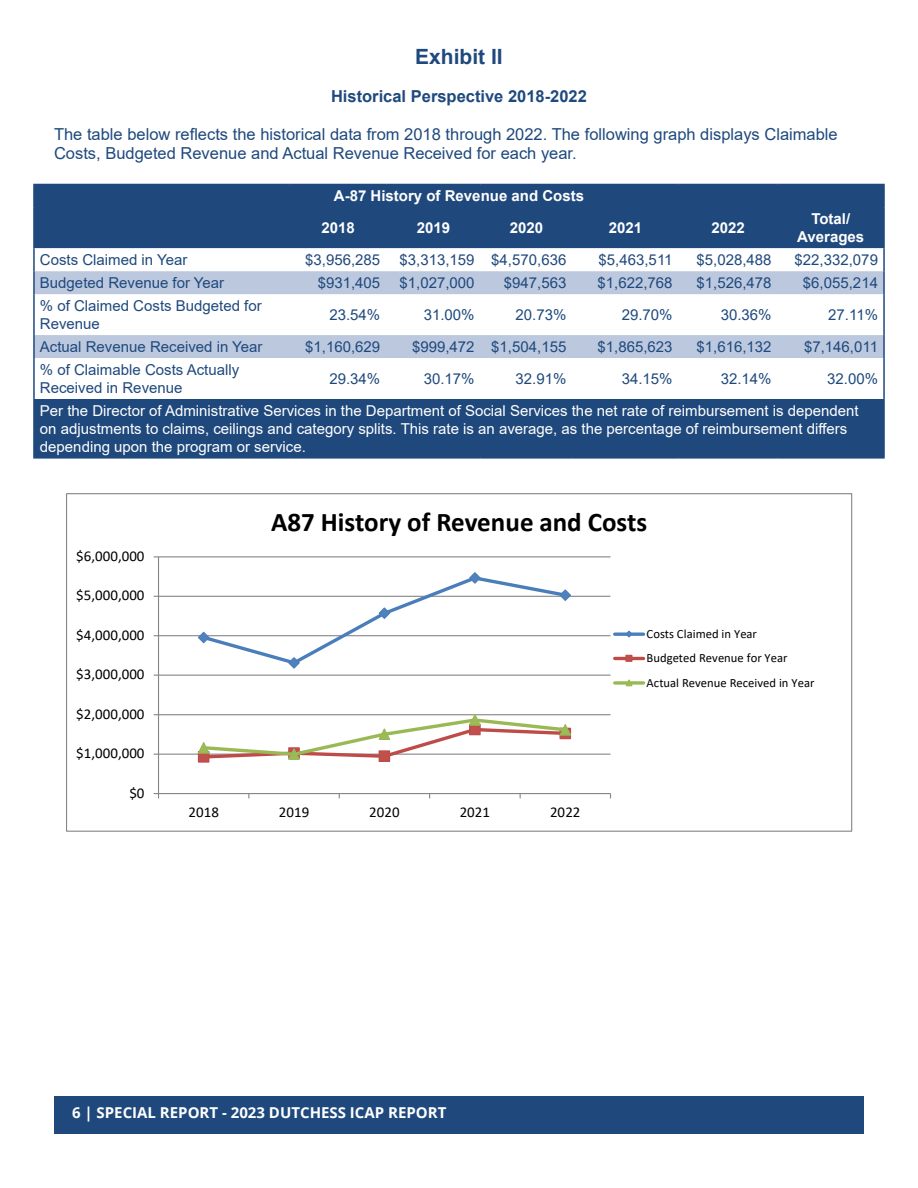
<style>
.page{position:relative;width:918px;height:1188px;background:#fff}
.page>*{position:absolute;margin:0;border:0;box-sizing:border-box;transform-origin:0 0}
.t1{font:700 27px "Calibri";color:#000}
.t2{font:700 21px "Arial";color:#1f497d}
.t3{font:16.5px/19px "Arial";color:#1f497d}
.t4{font:700 16.5px "Arial";color:#1f497d}
.t5{font:15px/18px "Arial";color:#1f497d}
.t6{font:15px/18px "Arial";color:#fff}
.t7{font:15px "Calibri";color:#000}
.t8{font:700 15px/18px "Arial";color:#fff;text-align:center}
.t9{font:700 15px "Open Sans";color:#fff}
.t10{font:12.6px/24.5px "Calibri";color:#000}
</style>
<div class="page">
<div style="left:54px;top:1096px;width:810px;height:38px;background:#1f497d"></div>
<div style="left:35px;top:185px;width:848px;height:272px;background:#1f497d"></div>
<svg style="left:35px;top:248px;width:848px;height:151px"></svg>
<svg style="left:35px;top:271px;width:848px;height:87px;fill:#bcc8de"></svg>
<hr style="left:33px;top:184px;width:257px;height:1px;background:#1f497d">
<hr style="left:33px;top:185px;width:2px;height:22px;background:#1f497d">
<hr style="left:290px;top:184px;width:96px;height:1px;background:#1f497d">
<hr style="left:386px;top:184px;width:95px;height:1px;background:#1f497d">
<hr style="left:481px;top:184px;width:91px;height:1px;background:#1f497d">
<hr style="left:572px;top:184px;width:107px;height:1px;background:#1f497d">
<hr style="left:679px;top:184px;width:99px;height:1px;background:#1f497d">
<hr style="left:778px;top:184px;width:107px;height:1px;background:#1f497d">
<hr style="left:883px;top:185px;width:2px;height:22px;background:#1f497d">
<hr style="left:33px;top:207px;width:2px;height:41px;background:#1f497d">
<hr style="left:883px;top:207px;width:2px;height:41px;background:#1f497d">
<hr style="left:33px;top:248px;width:2px;height:23px;background:#1f497d">
<hr style="left:883px;top:248px;width:2px;height:23px;background:#1f497d">
<hr style="left:33px;top:271px;width:2px;height:23px;background:#1f497d">
<hr style="left:883px;top:271px;width:2px;height:23px;background:#1f497d">
<hr style="left:33px;top:294px;width:2px;height:41px;background:#1f497d">
<hr style="left:883px;top:294px;width:2px;height:41px;background:#1f497d">
<hr style="left:33px;top:335px;width:2px;height:23px;background:#1f497d">
<hr style="left:883px;top:335px;width:2px;height:23px;background:#1f497d">
<hr style="left:33px;top:358px;width:2px;height:41px;background:#1f497d">
<hr style="left:883px;top:358px;width:2px;height:41px;background:#1f497d">
<hr style="left:33px;top:399px;width:2px;height:58px;background:#1f497d">
<hr style="left:883px;top:399px;width:2px;height:58px;background:#1f497d">
<hr style="left:33px;top:457px;width:257px;height:2px;background:#1f497d">
<hr style="left:290px;top:457px;width:96px;height:2px;background:#1f497d">
<hr style="left:386px;top:457px;width:95px;height:2px;background:#1f497d">
<hr style="left:481px;top:457px;width:91px;height:2px;background:#1f497d">
<hr style="left:572px;top:457px;width:107px;height:2px;background:#1f497d">
<hr style="left:679px;top:457px;width:99px;height:2px;background:#1f497d">
<hr style="left:778px;top:457px;width:107px;height:2px;background:#1f497d">
<hr style="left:159px;top:754px;width:452px;height:1px;background:#868686">
<hr style="left:159px;top:714px;width:452px;height:1px;background:#868686">
<hr style="left:159px;top:675px;width:452px;height:1px;background:#868686">
<hr style="left:159px;top:635px;width:452px;height:1px;background:#868686">
<hr style="left:159px;top:596px;width:452px;height:1px;background:#868686">
<hr style="left:159px;top:556px;width:452px;height:1px;background:#868686">
<hr style="left:158px;top:557px;width:1px;height:237px;background:#868686">
<hr style="left:159px;top:793px;width:452px;height:1px;background:#868686">
<svg style="left:154px;top:793px;width:5px;height:5px"></svg>
<svg style="left:197px;top:572px;width:375px;height:97px"></svg>
<div style="left:198px;top:751px;width:11px;height:12px;border:1px solid #be4b48"></div>
<div style="left:379px;top:750px;width:11px;height:12px;border:1px solid #be4b48"></div>
<svg style="left:197px;top:714px;width:375px;height:47px"></svg>
<svg style="left:615px;top:632px;width:29px;height:4px"></svg>
<svg style="left:625px;top:630px;width:9px;height:8px"></svg>
<hr style="left:615px;top:657px;width:29px;height:3px;background:#be4b48">
<div style="left:625px;top:655px;width:7px;height:7px;background:#c0504d;border:1px solid #be4b48"></div>
<svg style="left:615px;top:681px;width:29px;height:4px"></svg>
<svg style="left:624px;top:679px;width:10px;height:8px"></svg>
<p class="t2" style="left:415px;top:42px;width:89px">Exhibit II</p>
<p class="t4" style="left:331px;top:84px;width:257px">Historical Perspective 2018-2022</p>
<p class="t3" style="left:54px;top:124px;width:785px">The table below reflects the historical data from 2018 through 2022. The following graph displays Claimable<br>Costs, Budgeted Revenue and Actual Revenue Received for each year.</p>
<p class="t8" style="left:334px;top:187px;width:252px">A-87 History of Revenue and Costs</p>
<p class="t8" style="left:321px;top:219px;width:35px">2018</p>
<p class="t8" style="left:417px;top:219px;width:35px">2019</p>
<p class="t8" style="left:510px;top:219px;width:35px">2020</p>
<p class="t8" style="left:609px;top:219px;width:35px">2021</p>
<p class="t8" style="left:711px;top:219px;width:35px">2022</p>
<p class="t8" style="left:797px;top:210px;width:68px">Total/<br>Averages</p>
<p class="t5" style="left:40px;top:251px;width:149px">Costs Claimed in Year</p>
<p class="t5" style="left:305px;top:251px;width:77px">$3,956,285</p>
<p class="t5" style="left:400px;top:251px;width:77px">$3,313,159</p>
<p class="t5" style="left:491px;top:251px;width:77px">$4,570,636</p>
<p class="t5" style="left:599px;top:251px;width:75px">$5,463,511</p>
<p class="t5" style="left:697px;top:251px;width:77px">$5,028,488</p>
<p class="t5" style="left:795px;top:251px;width:85px">$22,332,079</p>
<p class="t5" style="left:40px;top:274px;width:186px">Budgeted Revenue for Year</p>
<p class="t5" style="left:318px;top:274px;width:64px">$931,405</p>
<p class="t5" style="left:400px;top:274px;width:77px">$1,027,000</p>
<p class="t5" style="left:504px;top:274px;width:64px">$947,563</p>
<p class="t5" style="left:598px;top:274px;width:77px">$1,622,768</p>
<p class="t5" style="left:697px;top:274px;width:77px">$1,526,478</p>
<p class="t5" style="left:803px;top:274px;width:77px">$6,055,214</p>
<p class="t5" style="left:40px;top:297px;width:223px">% of Claimed Costs Budgeted for<br>Revenue</p>
<p class="t5" style="left:329px;top:306px;width:52px">23.54%</p>
<p class="t5" style="left:424px;top:306px;width:52px">31.00%</p>
<p class="t5" style="left:516px;top:306px;width:52px">20.73%</p>
<p class="t5" style="left:622px;top:306px;width:52px">29.70%</p>
<p class="t5" style="left:721px;top:306px;width:52px">30.36%</p>
<p class="t5" style="left:828px;top:306px;width:51px">27.11%</p>
<p class="t5" style="left:40px;top:338px;width:224px">Actual Revenue Received in Year</p>
<p class="t5" style="left:305px;top:338px;width:77px">$1,160,629</p>
<p class="t5" style="left:412px;top:338px;width:64px">$999,472</p>
<p class="t5" style="left:491px;top:338px;width:77px">$1,504,155</p>
<p class="t5" style="left:598px;top:338px;width:77px">$1,865,623</p>
<p class="t5" style="left:697px;top:338px;width:77px">$1,616,132</p>
<p class="t5" style="left:804px;top:338px;width:75px">$7,146,011</p>
<p class="t5" style="left:40px;top:361px;width:201px">% of Claimable Costs Actually<br>Received in Revenue</p>
<p class="t5" style="left:329px;top:370px;width:52px">29.34%</p>
<p class="t5" style="left:424px;top:370px;width:52px">30.17%</p>
<p class="t5" style="left:516px;top:370px;width:52px">32.91%</p>
<p class="t5" style="left:622px;top:370px;width:52px">34.15%</p>
<p class="t5" style="left:721px;top:370px;width:52px">32.14%</p>
<p class="t5" style="left:827px;top:370px;width:52px">32.00%</p>
<p class="t6" style="left:40px;top:401px;width:820px">Per the Director of Administrative Services in the Department of Social Services the net rate of reimbursement is dependent on adjustments to claims, ceilings and category splits. This rate is an average, as the percentage of reimbursement differs depending upon the program or service.</p>
<p class="t7" style="left:76px;top:546px;width:70px">$6,000,000</p>
<p class="t7" style="left:76px;top:585px;width:70px">$5,000,000</p>
<p class="t7" style="left:76px;top:625px;width:70px">$4,000,000</p>
<p class="t7" style="left:76px;top:664px;width:70px">$3,000,000</p>
<p class="t7" style="left:76px;top:704px;width:70px">$2,000,000</p>
<p class="t7" style="left:76px;top:743px;width:70px">$1,000,000</p>
<p class="t7" style="left:129px;top:782px;width:17px">$0</p>
<p class="t1" style="left:271px;top:503px;width:378px">A87 History of Revenue and Costs</p>
<p class="t7" style="left:188px;top:802px;width:32px">2018</p>
<p class="t7" style="left:279px;top:802px;width:32px">2019</p>
<p class="t7" style="left:369px;top:802px;width:32px">2020</p>
<p class="t7" style="left:460px;top:802px;width:32px">2021</p>
<p class="t7" style="left:550px;top:802px;width:32px">2022</p>
<p class="t10" style="left:647px;top:621px;width:169px">Costs Claimed in Year<br>Budgeted Revenue for Year<br>Actual Revenue Received in Year</p>
<p class="t9" style="left:72px;top:1102px;width:376px">6 | SPECIAL REPORT - 2023 DUTCHESS ICAP REPORT</p>
</div>
